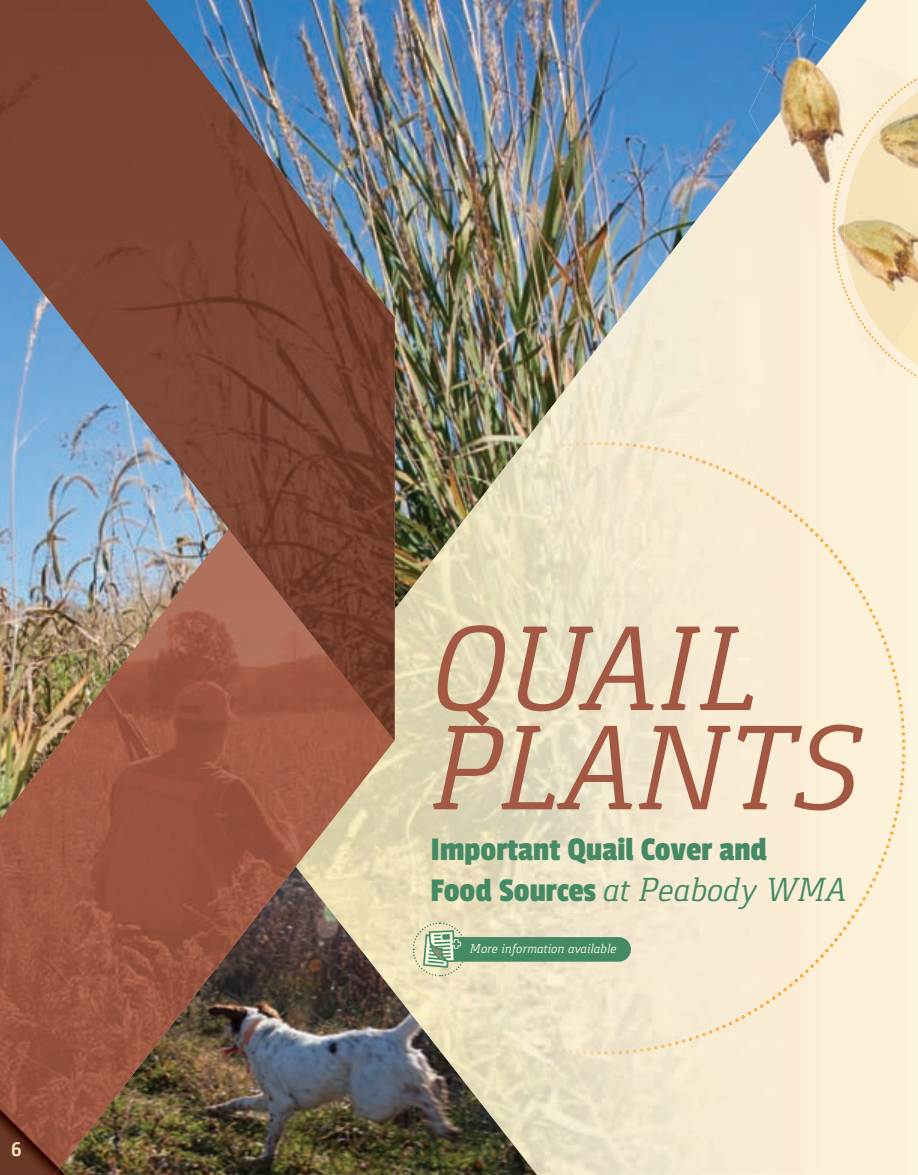
<style>
.page{position:relative;width:918px;height:1175px;background:#fff}
.page>*{position:absolute;margin:0;border:0;box-sizing:border-box;transform-origin:0 0}
.t1{font:italic 124.5px/99.1px "Gaspar";color:#a35844}
.t2{font:italic 34.65px "Gaspar";color:#438a65}
.t3{font:34.65px "Passion One";color:#438a65}
.t4{font:700 21px "Gaspar";color:#fae7bc}
.t5{font:italic 13.5px "Gaspar";color:#fbfbe1}
.s1{font-family:"Passion One";font-style:normal}
</style>
<div class="page">
<div style="left:855px;top:0;width:63px;height:1174px;background:#fcf3dc"></div>
<div style="left:867px;top:441px;width:39px;height:613px;background:#fcf2da"></div>
<img style="left:43px;top:1174px;width:406px;height:1px">
<img style="left:395px;top:0;width:472px;height:1119px">
<img style="left:395px;top:866px;width:142px;height:308px">
<img style="left:0;top:739px;width:395px;height:435px">
<img style="left:148px;top:739px;width:148px;height:221px">
<img style="left:346px;top:739px;width:49px;height:64px">
<img style="left:99px;top:739px;width:49px;height:379px">
<img style="left:296px;top:739px;width:50px;height:127px">
<img style="left:49px;top:739px;width:50px;height:435px">
<img style="left:0;top:757px;width:49px;height:352px">
<img style="left:148px;top:959px;width:75px;height:54px">
<img style="left:148px;top:1013px;width:33px;height:42px">
<img style="left:0;top:0;width:395px;height:739px">
<img style="left:0;top:0;width:198px;height:317px">
<img style="left:197px;top:66px;width:50px;height:486px">
<img style="left:246px;top:128px;width:51px;height:487px">
<img style="left:296px;top:191px;width:50px;height:487px">
<img style="left:345px;top:254px;width:50px;height:485px">
<img style="left:62px;top:316px;width:136px;height:54px">
<img style="left:104px;top:370px;width:94px;height:106px">
<img style="left:187px;top:475px;width:11px;height:15px">
<img style="left:761px;top:45px;width:94px;height:285px">
<img style="left:749px;top:4px;width:83px;height:132px">
<svg style="left:833px;top:52px;width:85px;height:351px;background:#f2e0bd"></svg>
<img style="left:886px;top:129px;width:32px;height:90px">
<svg style="left:412px;top:921px;width:219px;height:56px;background:#abc1a0"></svg>
<svg style="left:54px;top:1168px;width:12px;height:7px"></svg>
<img style="left:0;top:1109px;width:59px;height:65px">
<h3 class="t4" style="left:11px;top:1137px;width:12px">6</h3>
<h1 class="t1" style="left:433px;top:619px;width:430px">QUAIL<br>PLANTS</h1>
<h2 class="t3" style="left:430px;top:831px;width:338px">Important Quail Cover and</h2>
<h2 class="t2" style="left:430px;top:870px;width:418px"><span class="s1">Food Sources</span> at Peabody WMA</h2>
<p class="t5" style="left:470px;top:941px;width:148px">More information available</p>
</div>
